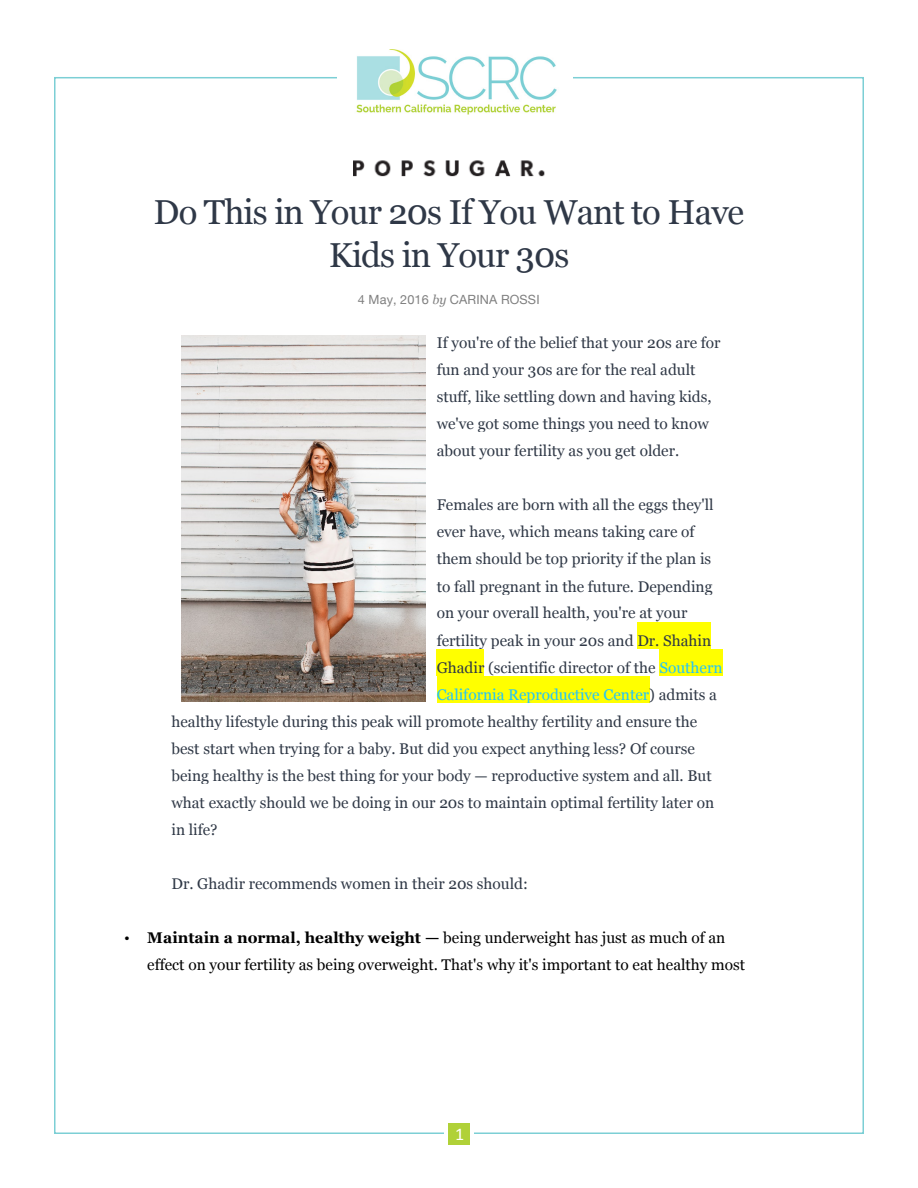
<style>
.page{position:relative;width:918px;height:1188px;background:#fff}
.page>*{position:absolute;margin:0;border:0;box-sizing:border-box;transform-origin:0 0}
.t1{font:34.65px/42.6px "Georgia";letter-spacing:-.025em;color:#2f3847;text-align:center}
.t2{font:18px "Calibri";color:#fff}
.t3{font:15.45px/27px "Georgia";color:#2f3846}
.t4{font:15.45px/27.2px "Georgia";color:#000}
.t5{font:15.45px "Georgia";color:#24c4f8}
.t6{font:12.6px "Helvetica Neue";letter-spacing:.01em;color:#7f7f7f}
.s1{font-family:"Georgia";font-style:italic}
.s2{color:#24c4f8}
.s3{color:#2f3846}
.s4{font-weight:700}
</style>
<div class="page">
<img style="left:356px;top:50px;width:201px;height:65px">
<div style="left:448px;top:1123px;width:22px;height:22px;background:#b0d138"></div>
<div style="left:637px;top:622px;width:74px;height:27px;background:#ff0"></div>
<div style="left:437px;top:649px;width:47px;height:27px;background:#ff0"></div>
<div style="left:660px;top:649px;width:63px;height:27px;background:#ff0"></div>
<div style="left:437px;top:676px;width:212px;height:27px;background:#ff0"></div>
<img style="left:353px;top:160px;width:192px;height:17px">
<img style="left:181px;top:335px;width:244px;height:366px">
<p class="t1" style="left:154px;top:189px;width:592px">Do This in Your 20s If You Want to Have<br>Kids in Your 30s</p>
<p class="t6" style="left:358px;top:291px;width:183px">4 May, 2016 <span class="s1">by</span> CARINA ROSSI</p>
<p class="t3" style="left:437px;top:328px;width:285px">If you're of the belief that your 20s are for fun and your 30s are for the real adult stuff, like settling down and having kids, we've got some things you need to know about your fertility as you get older.</p>
<p class="t3" style="left:437px;top:491px;width:278px">Females are born with all the eggs they'll</p>
<p class="t3" style="left:437px;top:518px;width:259px">ever have, which means taking care of</p>
<p class="t3" style="left:437px;top:545px;width:276px">them should be top priority if the plan is</p>
<p class="t3" style="left:437px;top:572px;width:277px">to fall pregnant in the future. Depending</p>
<p class="t3" style="left:437px;top:599px;width:252px">on your overall health, you're at your</p>
<p class="t3" style="left:437px;top:626px;width:276px">fertility peak in your 20s and Dr. Shahin</p>
<p class="t3" style="left:437px;top:653px;width:287px">Ghadir (scientific director of the <span class="s2">Southern</span></p>
<p class="t5" style="left:437px;top:683px;width:282px">California Reproductive Center<span class="s3">) admits a</span></p>
<p class="t3" style="left:171px;top:707px;width:527px">healthy lifestyle during this peak will promote healthy fertility and ensure the</p>
<p class="t3" style="left:171px;top:734px;width:525px">best start when trying for a baby. But did you expect anything less? Of course</p>
<p class="t3" style="left:171px;top:761px;width:542px">being healthy is the best thing for your body — reproductive system and all. But</p>
<p class="t3" style="left:171px;top:788px;width:544px">what exactly should we be doing in our 20s to maintain optimal fertility later on</p>
<p class="t3" style="left:171px;top:815px;width:48px">in life?</p>
<p class="t3" style="left:171px;top:869px;width:358px">Dr. Ghadir recommends women in their 20s should:</p>
<p class="t4" style="left:147px;top:923px;width:599px;text-indent:-23px">• <span class="s4">Maintain a normal, healthy weight —</span> being underweight has just as much of an effect on your fertility as being overweight. That's why it's important to eat healthy most</p>
<p class="t2" style="left:455px;top:1123px;width:11px">1</p>
</div>
